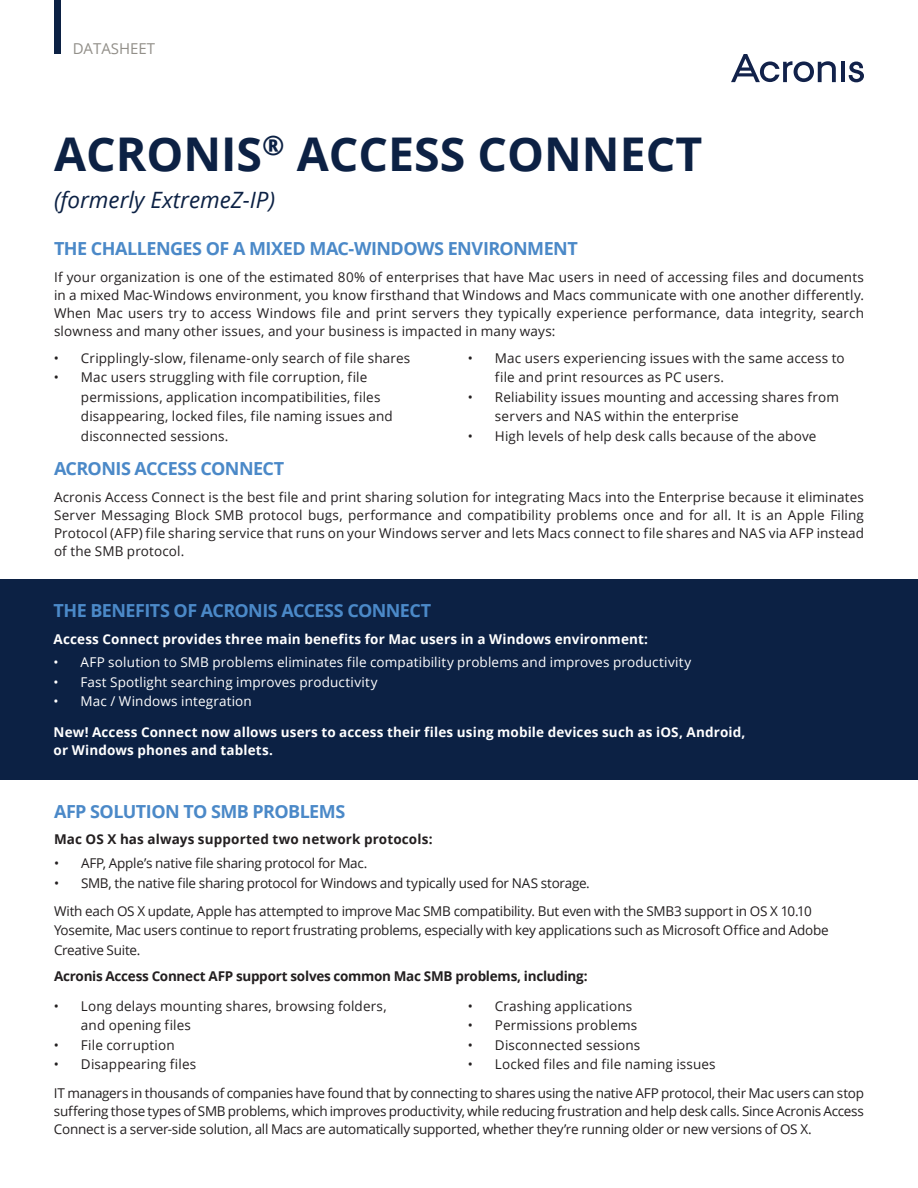
<style>
.page{position:relative;width:918px;height:1188px;background:#fff}
.page>*{position:absolute;margin:0;border:0;box-sizing:border-box;transform-origin:0 0}
.t1{font:700 46.5px "Open Sans";color:#0c2144}
.t2{font:italic 22.5px "Open Sans";color:#0c2144}
.t3{font:700 18px "Open Sans";letter-spacing:-.03em;color:#4b89c8}
.t4{font:15px "Open Sans";color:#928f89}
.t5{font:13.5px/18px "Open Sans";letter-spacing:.01em;color:#231f20}
.t6{font:13.5px/28px "Open Sans";letter-spacing:-.02em;color:#231f20}
.t7{font:700 13.5px/18px "Open Sans";letter-spacing:.01em;color:#fff}
.t8{font:13.5px "Open Sans";letter-spacing:.01em;color:#fff}
.t9{font:700 13.5px "Open Sans";letter-spacing:-.015em;color:#231f20}
.t10{font:700 13.5px "Open Sans";letter-spacing:.01em;color:#231f20}
</style>
<div class="page">
<div style="left:0;top:579px;width:918px;height:201px;background:#0c2144"></div>
<div style="left:54px;top:0;width:6px;height:54px;background:#0c2144"></div>
<hr style="left:841px;top:62px;width:4px;height:20px;background:#12224a">
<svg style="left:848px;top:62px;width:16px;height:20px"></svg>
<svg style="left:731px;top:54px;width:105px;height:28px"></svg>
<p class="t4" style="left:73px;top:38px;width:84px">DATASHEET</p>
<h1 class="t1" style="left:54px;top:121px;width:650px">ACRONIS<sup>®</sup> ACCESS CONNECT</h1>
<h2 class="t2" style="left:54px;top:185px;width:223px">(formerly ExtremeZ-IP)</h2>
<h3 class="t3" style="left:54px;top:236px;width:525px">THE CHALLENGES OF A MIXED MAC-WINDOWS ENVIRONMENT</h3>
<p class="t5" style="left:54px;top:267px;width:812px;text-align:justify">If your organization is one of the estimated 80% of enterprises that have Mac users in need of accessing files and documents in a mixed Mac-Windows environment, you know firsthand that Windows and Macs communicate with one another differently.<br>When Mac users try to access Windows file and print servers they typically experience performance, data integrity, search slowness and many other issues, and your business is impacted in many ways:</p>
<p class="t5" style="left:54px;top:349px;width:358px">• Cripplingly-slow, filename-only search of file shares</p>
<p class="t5" style="left:81px;top:367px;width:313px;line-height:19.5px;text-indent:-27px">• Mac users struggling with file corruption, file permissions, application incompatibilities, files disappearing, locked files, file naming issues and disconnected sessions.</p>
<p class="t5" style="left:495px;top:348px;width:351px;line-height:19.5px;text-indent:-27px">• Mac users experiencing issues with the same access to file and print resources as PC users.</p>
<p class="t5" style="left:495px;top:387px;width:345px;line-height:19.5px;text-indent:-27px">• Reliability issues mounting and accessing shares from servers and NAS within the enterprise</p>
<p class="t5" style="left:468px;top:427px;width:350px">• High levels of help desk calls because of the above</p>
<h3 class="t3" style="left:54px;top:456px;width:232px">ACRONIS ACCESS CONNECT</h3>
<p class="t5" style="left:54px;top:488px;width:812px;text-align:justify">Acronis Access Connect is the best file and print sharing solution for integrating Macs into the Enterprise because it eliminates Server Messaging Block SMB protocol bugs, performance and compatibility problems once and for all. It is an Apple Filing Protocol (AFP) file sharing service that runs on your Windows server and lets Macs connect to file shares and NAS via AFP instead of the SMB protocol.</p>
<h3 class="t3" style="left:54px;top:598px;width:379px">THE BENEFITS OF ACRONIS ACCESS CONNECT</h3>
<p class="t7" style="left:54px;top:629px;width:596px">Access Connect provides three main benefits for Mac users in a Windows environment:</p>
<p class="t8" style="left:54px;top:653px;width:639px">• AFP solution to SMB problems eliminates file compatibility problems and improves productivity</p>
<p class="t8" style="left:54px;top:673px;width:325px">• Fast Spotlight searching improves productivity</p>
<p class="t8" style="left:54px;top:692px;width:200px">• Mac / Windows integration</p>
<p class="t7" style="left:54px;top:723px;width:693px">New! Access Connect now allows users to access their files using mobile devices such as iOS, Android, or Windows phones and tablets.</p>
<h3 class="t3" style="left:54px;top:799px;width:293px">AFP SOLUTION TO SMB PROBLEMS</h3>
<p class="t10" style="left:54px;top:830px;width:380px">Mac OS X has always supported two network protocols:</p>
<p class="t6" style="left:54px;top:849px;width:315px">• AFP, Apple’s native file sharing protocol for Mac.</p>
<p class="t6" style="left:54px;top:868px;width:759px">• SMB, the native file sharing protocol for Windows and typically used for NAS storage.<br>With each OS X update, Apple has attempted to improve Mac SMB compatibility. But even with the SMB3 support in OS X 10.10</p>
<p class="t6" style="left:54px;top:920px;width:776px;line-height:19.5px">Yosemite, Mac users continue to report frustrating problems, especially with key applications such as Microsoft Office and Adobe<br>Creative Suite.</p>
<p class="t9" style="left:54px;top:967px;width:535px">Acronis Access Connect AFP support solves common Mac SMB problems, including:</p>
<p class="t5" style="left:81px;top:996px;width:307px;line-height:19.5px;text-indent:-27px">• Long delays mounting shares, browsing folders, and opening files</p>
<p class="t5" style="left:54px;top:1036px;width:122px">• File corruption</p>
<p class="t5" style="left:54px;top:1055px;width:144px">• Disappearing files</p>
<p class="t5" style="left:468px;top:997px;width:166px">• Crashing applications</p>
<p class="t5" style="left:468px;top:1016px;width:171px">• Permissions problems</p>
<p class="t5" style="left:468px;top:1036px;width:174px">• Disconnected sessions</p>
<p class="t5" style="left:468px;top:1055px;width:249px">• Locked files and file naming issues</p>
<p class="t5" style="left:54px;top:1084px;width:812px;text-align:justify">IT managers in thousands of companies have found that by connecting to shares using the native AFP protocol, their Mac users can stop suffering those types of SMB problems, which improves productivity, while reducing frustration and help desk calls. Since Acronis Access Connect is a server-side solution, all Macs are automatically supported, whether they’re running older or new versions of OS X.</p>
</div>
